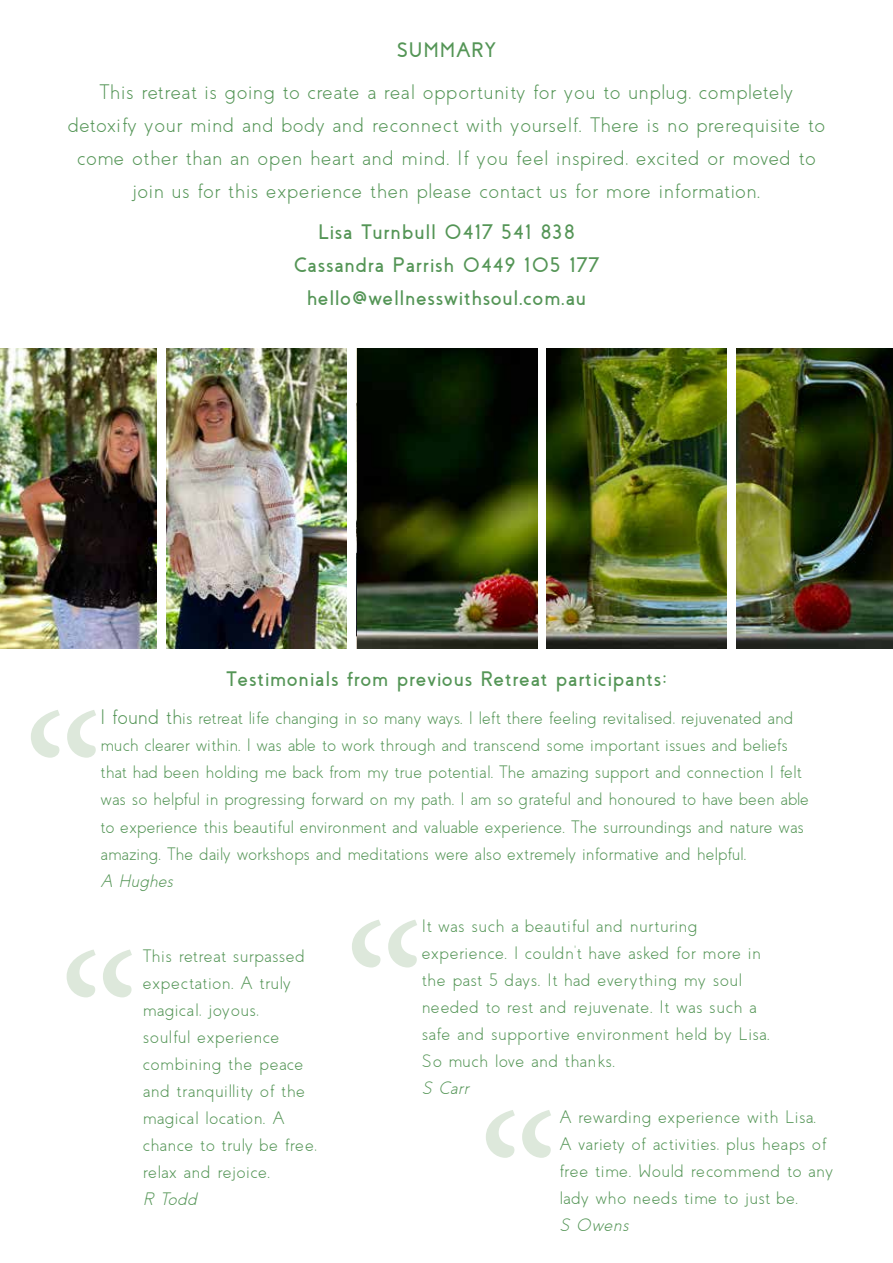
<style>
.page{position:relative;width:893px;height:1263px;background:#fff}
.page>*{position:absolute;margin:0;border:0;box-sizing:border-box;transform-origin:0 0}
.t1{font:300 21px/33px "Coves";letter-spacing:.06em;color:#549556;text-align:center}
.t2{font:700 21px/33px "Coves";letter-spacing:.035em;color:#549556;text-align:center}
.t3{font:300 18px/27px "Coves";letter-spacing:.035em;color:#549556}
.t4{font:italic 300 18px "Coves";color:#549556}
.s1{font-size:21px}
</style>
<div class="page">
<img style="left:0;top:349px;width:157px;height:299px">
<img style="left:167px;top:349px;width:180px;height:299px">
<img style="left:357px;top:349px;width:180px;height:299px">
<img style="left:546px;top:349px;width:180px;height:299px">
<img style="left:736px;top:349px;width:157px;height:299px">
<svg style="left:31px;top:710px;width:65px;height:48px"></svg>
<svg style="left:352px;top:920px;width:65px;height:47px"></svg>
<svg style="left:67px;top:949px;width:65px;height:48px"></svg>
<svg style="left:486px;top:1110px;width:65px;height:48px"></svg>
<p class="t2" style="left:397px;top:34px;width:101px">SUMMARY</p>
<p class="t1" style="left:68px;top:75px;width:758px">This retreat is going to create a real opportunity for you to unplug, completely detoxify your mind and body and reconnect with yourself. There is no prerequisite to come other than an open heart and mind. If you feel inspired, excited or moved to join us for this experience then please contact us for more information.</p>
<p class="t2" style="left:294px;top:216px;width:306px">Lisa Turnbull 0417 541 838<br>Cassandra Parrish 0449 105 177 hello@wellnesswithsoul.com.au</p>
<p class="t2" style="left:226px;top:663px;width:442px">Testimonials from previous Retreat participants:</p>
<p class="t3" style="left:101px;top:705px;width:709px"><span class="s1">I found th</span>is retreat life changing in so many ways. I left there feeling revitalised, rejuvenated and much clearer within. I was able to work through and transcend some important issues and beliefs that had been holding me back from my true potential. The amazing support and connection I felt was so helpful in progressing forward on my path. I am so grateful and honoured to have been able to experience this beautiful environment and valuable experience. The surroundings and nature was amazing. The daily workshops and meditations were also extremely informative and helpful.</p>
<p class="t4" style="left:101px;top:870px;width:78px">A Hughes</p>
<p class="t3" style="left:143px;top:943px;width:175px">This retreat surpassed expectation. A truly magical, joyous,<br>soulful experience combining the peace and tranquillity of the magical location. A chance to truly be free, relax and rejoice.</p>
<p class="t4" style="left:143px;top:1188px;width:60px">R Todd</p>
<p class="t3" style="left:422px;top:913px;width:349px">It was such a beautiful and nurturing experience. I couldn’t have asked for more in the past 5 days. It had everything my soul needed to rest and rejuvenate. It was such a safe and supportive environment held by Lisa.<br>So much love and thanks.</p>
<p class="t4" style="left:422px;top:1077px;width:52px">S Carr</p>
<p class="t3" style="left:560px;top:1103px;width:275px">A rewarding experience with Lisa.<br>A variety of activities, plus heaps of free time. Would recommend to any lady who needs time to just be.</p>
<p class="t4" style="left:560px;top:1214px;width:75px">S Owens</p>
</div>
